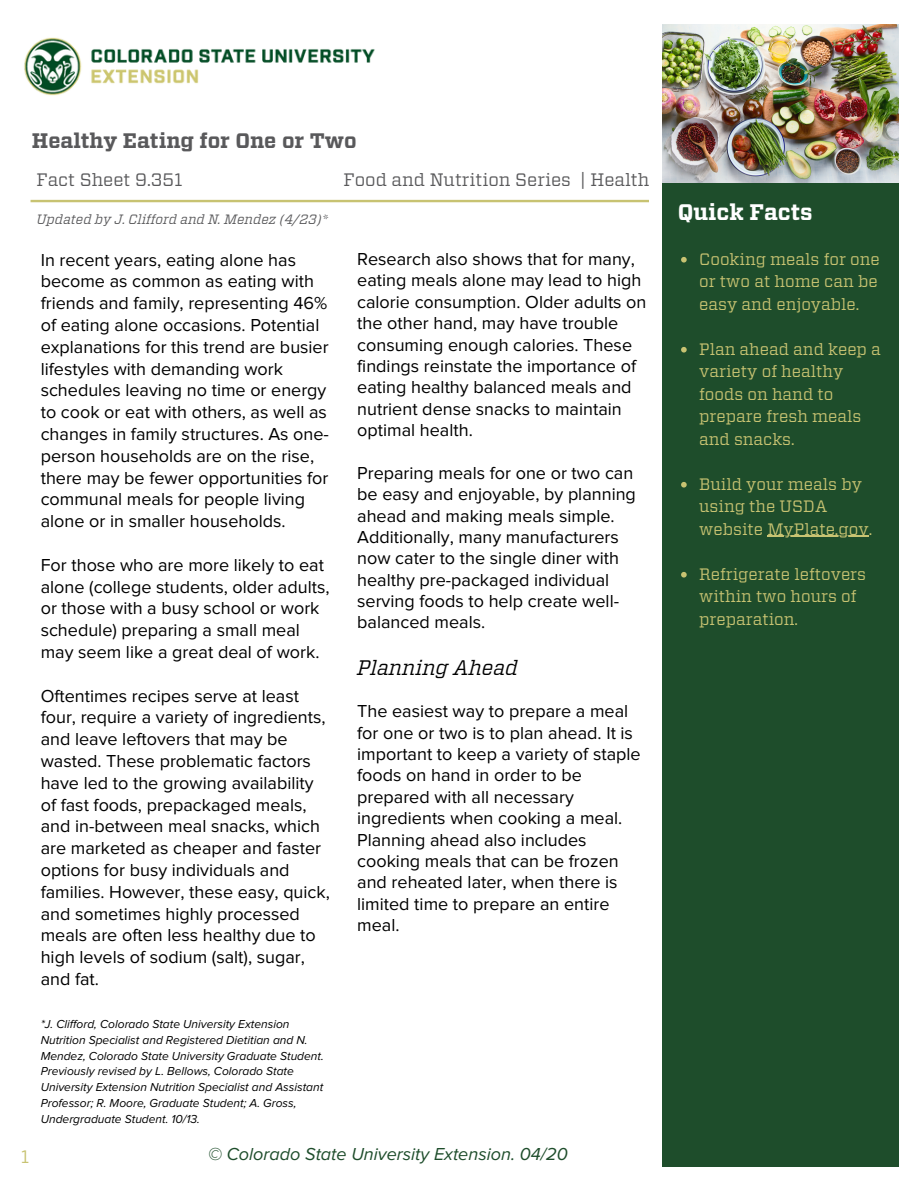
<style>
.page{position:relative;width:918px;height:1188px;background:#fff}
.page>*{position:absolute;margin:0;border:0;box-sizing:border-box;transform-origin:0 0}
.t1{font:700 22.5px "Vitesse";color:#fff}
.t2{font:700 21px "Vitesse";color:#59595b}
.t3{font:italic 21px "Vitesse";color:#000}
.t4{font:18px/21.8px "Proxima Nova";color:#000}
.t5{font:18px "Vitesse";color:#59595b}
.t6{font:italic 18px "Proxima Nova";color:#1e4d2b}
.t7{font:18px "Vitesse";color:#c8c372}
.t8{font:16.5px/22.5px "Vitesse";color:#c8c372}
.t9{font:italic 13.5px "Vitesse";color:#59595b}
.t10{font:italic 12px/15.8px "Proxima Nova";color:#000}
</style>
<div class="page">
<div style="left:662px;top:25px;width:237px;height:1141px;background:#1e4d2b"></div>
<img style="left:662px;top:25px;width:236px;height:157px">
<img style="left:24px;top:37px;width:351px;height:59px">
<svg style="left:31px;top:200px;width:618px;height:2px"></svg>
<svg style="left:681px;top:257px;width:6px;height:6px"></svg>
<svg style="left:681px;top:347px;width:6px;height:6px"></svg>
<svg style="left:681px;top:482px;width:6px;height:6px"></svg>
<hr style="left:767px;top:536px;width:102px;height:1px;background:#c8c372">
<svg style="left:681px;top:572px;width:6px;height:6px"></svg>
<p class="t2" style="left:32px;top:128px;width:326px">Healthy Eating for One or Two</p>
<p class="t5" style="left:36px;top:169px;width:148px">Fact Sheet 9.351</p>
<p class="t5" style="left:344px;top:169px;width:307px">Food and Nutrition Series | Health</p>
<p class="t9" style="left:36px;top:211px;width:293px">Updated by J. Clifford and N. Mendez (4/23)*</p>
<p class="t7" style="left:21px;top:1146px;width:10px">1</p>
<p class="t4" style="left:41px;top:249px;width:290px">In recent years, eating alone has become as common as eating with friends and family, representing 46% of eating alone occasions. Potential explanations for this trend are busier lifestyles with demanding work schedules leaving no time or energy to cook or eat with others, as well as changes in family structures. As one&shy;person households are on the rise, there may be fewer opportunities for communal meals for people living alone or in smaller households.</p>
<p class="t4" style="left:41px;top:554px;width:290px">For those who are more likely to eat alone (college students, older adults, or those with a busy school or work schedule) preparing a small meal may seem like a great deal of work.</p>
<p class="t4" style="left:41px;top:685px;width:291px">Oftentimes recipes serve at least four, require a variety of ingredients, and leave leftovers that may be wasted. These problematic factors have led to the growing availability of fast foods, prepackaged meals, and in-between meal snacks, which are marketed as cheaper and faster options for busy individuals and families. However, these easy, quick, and sometimes highly processed meals are often less healthy due to high levels of sodium (salt), sugar, and fat.</p>
<p class="t10" style="left:41px;top:1017px;width:285px">*J. Clifford, Colorado State University Extension Nutrition Specialist and Registered Dietitian and N.<br>Mendez, Colorado State University Graduate Student.<br>Previously revised by L. Bellows, Colorado State University Extension Nutrition Specialist and Assistant Professor; R. Moore, Graduate Student; A. Gross, Undergraduate Student. 10/13.</p>
<p class="t4" style="left:357px;top:249px;width:291px;line-height:21.3px">Research also shows that for many, eating meals alone may lead to high calorie consumption. Older adults on the other hand, may have trouble consuming enough calories. These findings reinstate the importance of eating healthy balanced meals and nutrient dense snacks to maintain optimal health.</p>
<p class="t4" style="left:357px;top:463px;width:280px;line-height:21.3px">Preparing meals for one or two can be easy and enjoyable, by planning ahead and making meals simple.<br>Additionally, many manufacturers now cater to the single diner with healthy pre-packaged individual serving foods to help create well&shy;balanced meals.</p>
<p class="t3" style="left:357px;top:654px;width:162px">Planning Ahead</p>
<p class="t4" style="left:357px;top:701px;width:285px;line-height:21.3px">The easiest way to prepare a meal for one or two is to plan ahead. It is important to keep a variety of staple foods on hand in order to be prepared with all necessary ingredients when cooking a meal.<br>Planning ahead also includes cooking meals that can be frozen and reheated later, when there is limited time to prepare an entire meal.</p>
<p class="t6" style="left:208px;top:1143px;width:361px">© Colorado State University Extension. 04/20</p>
<p class="t1" style="left:678px;top:198px;width:136px">Quick Facts</p>
<p class="t8" style="left:699px;top:248px;width:182px">Cooking meals for one or two at home can be easy and enjoyable.</p>
<p class="t8" style="left:699px;top:338px;width:183px">Plan ahead and keep a variety of healthy foods on hand to prepare fresh meals and snacks.</p>
<p class="t8" style="left:699px;top:473px;width:175px">Build your meals by using the USDA website MyPlate.gov.</p>
<p class="t8" style="left:699px;top:563px;width:169px">Refrigerate leftovers within two hours of preparation.</p>
</div>
